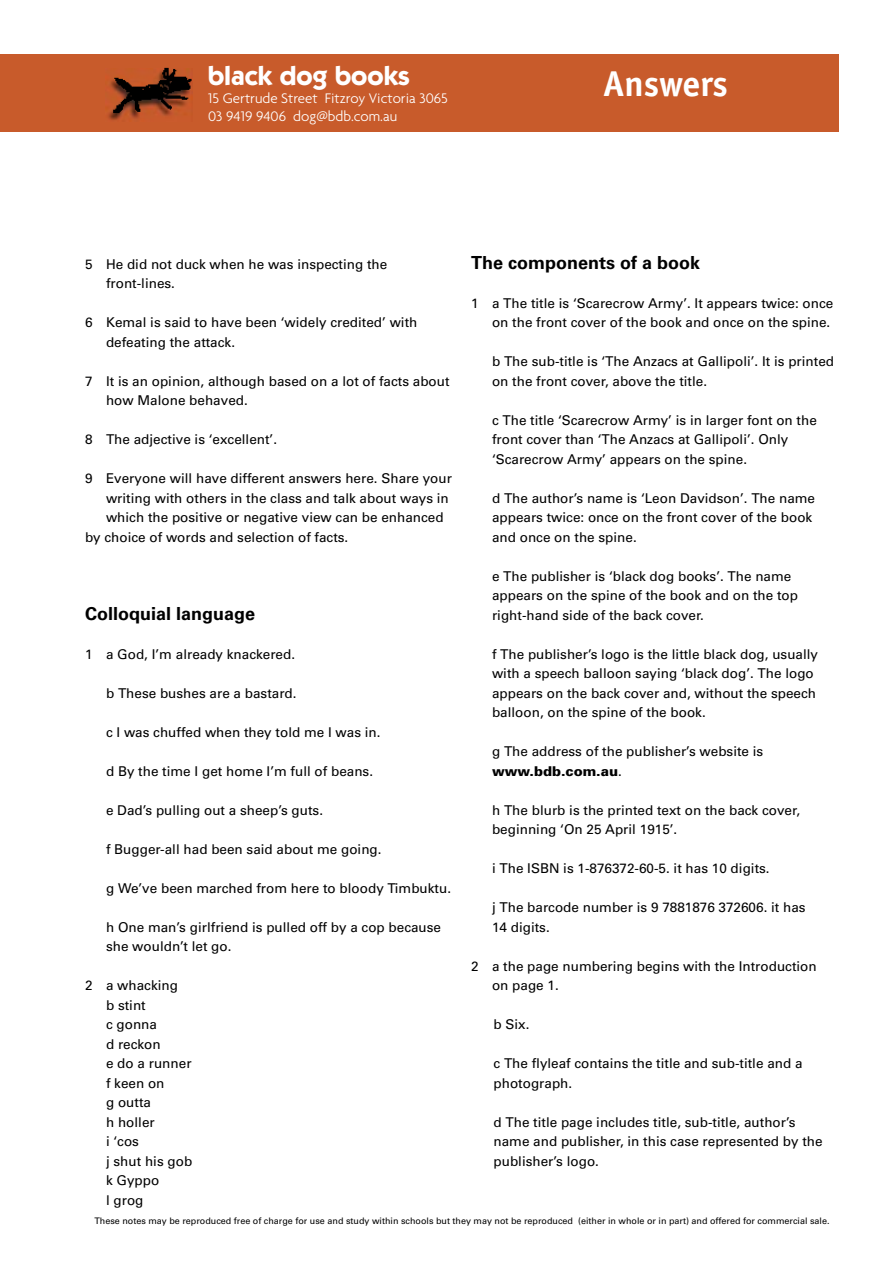
<style>
.page{position:relative;width:893px;height:1263px;background:#fff}
.page>*{position:absolute;margin:0;border:0;box-sizing:border-box;transform-origin:0 0}
.t1{font:700 36px "Officina Sans";color:#fff}
.t2{font:700 27px "Kabel IT Cby BT";color:#fff}
.t3{font:700 18px "Univers";color:#000}
.t4{font:300 15px/18px "Agenda";color:#fff}
.t5{font:13.5px/19.5px "Univers";color:#000}
.t6{font:9px "Univers";color:#000}
.s1{font-weight:900}
</style>
<div class="page">
<div style="left:0;top:54px;width:839px;height:78px;background:#c85b2b"></div>
<img style="left:108px;top:67px;width:85px;height:53px">
<h2 class="t2" style="left:208px;top:59px;width:203px">black dog books</h2>
<p class="t4" style="left:208px;top:89px;width:241px">15 Gertrude Street Fitzroy Victoria 3065<br>03 9419 9406 dog@bdb.com.au</p>
<h1 class="t1" style="left:603px;top:62px;width:126px">Answers</h1>
<p class="t5" style="left:106px;top:254px;width:283px;text-indent:-21px">5 He did not duck when he was inspecting the front-lines.</p>
<p class="t5" style="left:106px;top:313px;width:313px;text-indent:-21px">6 Kemal is said to have been ‘widely credited’ with defeating the attack.</p>
<p class="t5" style="left:106px;top:371px;width:345px;text-indent:-21px">7 It is an opinion, although based on a lot of facts about how Malone behaved.</p>
<p class="t5" style="left:85px;top:430px;width:194px">8 The adjective is ‘excellent’.</p>
<p class="t5" style="left:85px;top:469px;width:368px">9 Everyone will have different answers here. Share your</p>
<p class="t5" style="left:106px;top:488px;width:344px">writing with others in the class and talk about ways in</p>
<p class="t5" style="left:106px;top:508px;width:339px">which the positive or negative view can be enhanced</p>
<p class="t5" style="left:85px;top:527px;width:265px">by choice of words and selection of facts.</p>
<h3 class="t3" style="left:85px;top:603px;width:172px">Colloquial language</h3>
<p class="t5" style="left:85px;top:644px;width:212px">1 a God, I’m already knackered.</p>
<p class="t5" style="left:106px;top:683px;width:192px">b These bushes are a bastard.</p>
<p class="t5" style="left:106px;top:722px;width:276px">c I was chuffed when they told me I was in.</p>
<p class="t5" style="left:106px;top:761px;width:269px">d By the time I get home I’m full of beans.</p>
<p class="t5" style="left:106px;top:800px;width:219px">e Dad’s pulling out a sheep’s guts.</p>
<p class="t5" style="left:106px;top:839px;width:277px">f Bugger-all had been said about me going.</p>
<p class="t5" style="left:106px;top:878px;width:347px">g We’ve been marched from here to bloody Timbuktu.</p>
<p class="t5" style="left:106px;top:917px;width:337px">h One man’s girlfriend is pulled off by a cop because she wouldn’t let go.</p>
<p class="t5" style="left:106px;top:976px;width:88px;text-indent:-21px">2 a whacking<br>b stint<br>c gonna<br>d reckon<br>e do a runner f keen on<br>g outta<br>h holler<br>i ‘cos<br>j shut his gob k Gyppo<br>l grog</p>
<h3 class="t3" style="left:471px;top:252px;width:231px">The components of a book</h3>
<p class="t5" style="left:471px;top:293px;width:364px;text-align:right">1 a The title is ‘Scarecrow Army’. It appears twice: once on the front cover of the book and once on the spine.</p>
<p class="t5" style="left:492px;top:352px;width:344px">b The sub-title is ‘The Anzacs at Gallipoli’. It is printed on the front cover, above the title.</p>
<p class="t5" style="left:492px;top:410px;width:326px">c The title ‘Scarecrow Army’ is in larger font on the front cover than ‘The Anzacs at Gallipoli’. Only ‘Scarecrow Army’ appears on the spine.</p>
<p class="t5" style="left:492px;top:488px;width:325px">d The author’s name is ‘Leon Davidson’. The name appears twice: once on the front cover of the book and once on the spine.</p>
<p class="t5" style="left:492px;top:566px;width:308px">e The publisher is ‘black dog books’. The name appears on the spine of the book and on the top right-hand side of the back cover.</p>
<p class="t5" style="left:492px;top:644px;width:328px">f The publisher’s logo is the little black dog, usually with a speech balloon saying ‘black dog’. The logo appears on the back cover and, without the speech balloon, on the spine of the book.</p>
<p class="t5" style="left:492px;top:742px;width:273px">g The address of the publisher’s website is <span class="s1">www.bdb.com.au</span>.</p>
<p class="t5" style="left:492px;top:800px;width:310px">h The blurb is the printed text on the back cover, beginning ‘On 25 April 1915’.</p>
<p class="t5" style="left:492px;top:859px;width:279px">i The ISBN is 1-876372-60-5. it has 10 digits.</p>
<p class="t5" style="left:492px;top:898px;width:315px">j The barcode number is 9 7881876 372606. it has<br>14 digits.</p>
<p class="t5" style="left:492px;top:956px;width:326px;text-indent:-21px">2 a the page numbering begins with the Introduction on page 1.</p>
<p class="t5" style="left:493px;top:1015px;width:38px">b Six.</p>
<p class="t5" style="left:493px;top:1054px;width:311px">c The flyleaf contains the title and sub-title and a photograph.</p>
<p class="t5" style="left:493px;top:1112px;width:331px">d The title page includes title, sub-title, author’s name and publisher, in this case represented by the publisher’s logo.</p>
<p class="t6" style="left:94px;top:1215px;width:737px">These notes may be reproduced free of charge for use and study within schools but they may not be reproduced (either in whole or in part) and offered for commercial sale.</p>
</div>
